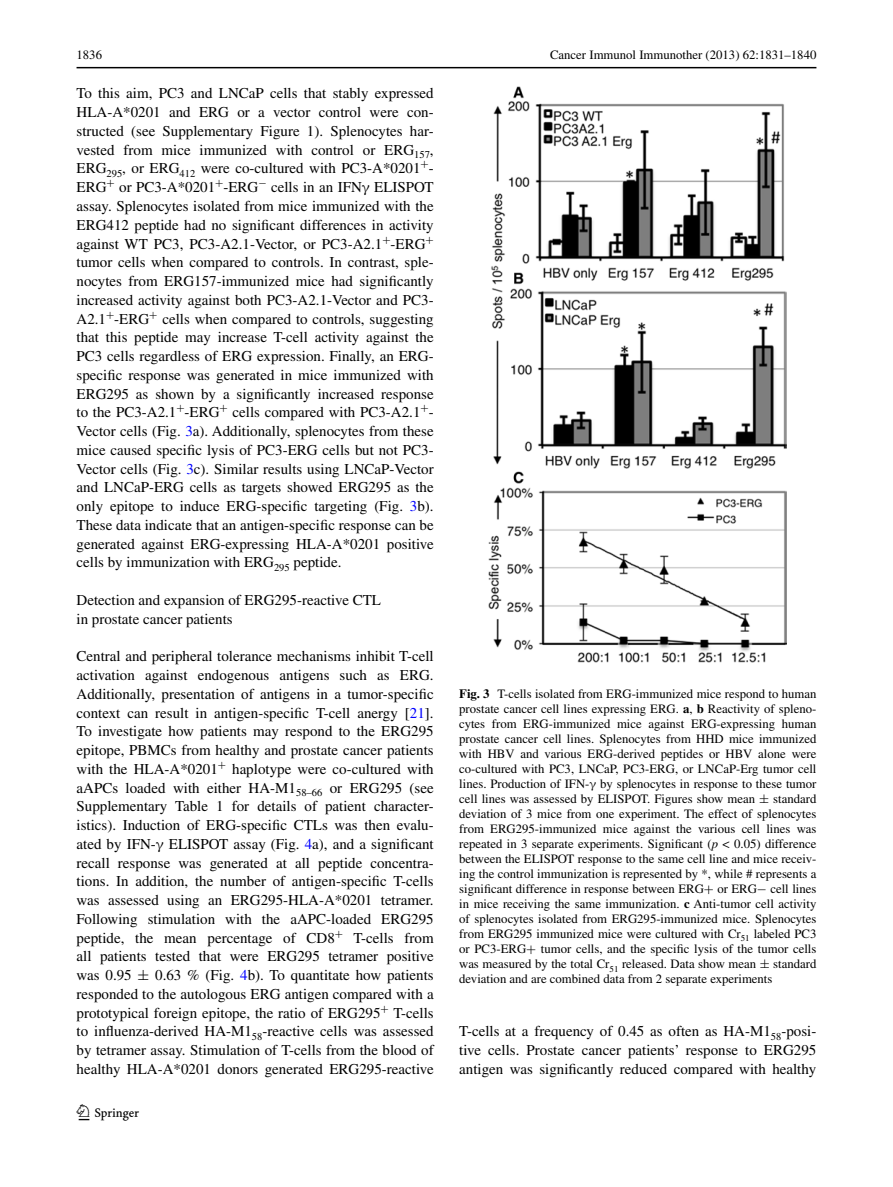
<style>
.page{position:relative;width:893px;height:1187px;background:#fff}
.page>*{position:absolute;margin:0;border:0;box-sizing:border-box;transform-origin:0 0}
.t1{font:22.5px "Springnew";color:#000}
.t2{font:15px/18.8px "Times";color:#000;text-align:justify}
.t3{font:12.75px/15px "Times";color:#000;text-align:justify}
.t4{font:10.5px "Times";color:#000}
.t5{font:10.5px "MTSY";color:#000}
.s1{font-family:"MTGU"}
.s2{color:#00f}
.s3{font-family:"MTSY"}
.s4{font-weight:700}
.s5{font-style:italic}
</style>
<div class="page">
<hr style="left:77px;top:67px;width:739px;height:1px;background:#000">
<img style="left:489px;top:87px;width:298px;height:575px">
<p class="t3" style="left:77px;top:48px;width:27px">1836</p>
<p class="t3" style="left:550px;top:48px;width:268px">Cancer Immunol Immunother (2013) 62:1831–1840</p>
<p class="t2" style="left:77px;top:84px;width:359px">To this aim, PC3 and LNCaP cells that stably expressed<br>HLA-A*0201 and ERG</p>
<p class="t2" style="left:77px;top:103px;width:359px;text-indent:161px">or a vector control were con&shy;structed (see Supplementary Figure 1). Splenocytes har&shy;vested from mice immunized with control or ERG</p>
<p class="t4" style="left:414px;top:149px;width:21px">157<sup>,</sup></p>
<p class="t2" style="left:77px;top:159px;width:11px">ERG</p>
<p class="t2" style="left:107px;top:159px;width:54px"><sub>295</sub>, or ERG</p>
<p class="t2" style="left:180px;top:159px;width:256px"><sub>412</sub> were co-cultured with PC3-A*0201<sup>+</sup>-</p>
<p class="t2" style="left:77px;top:178px;width:11px">ERG</p>
<p class="t2" style="left:107px;top:178px;width:133px"><sup>+</sup> or PC3-A*0201<sup>+</sup>-ERG</p>
<p class="t2" style="left:77px;top:178px;width:359px;text-indent:182px"><sup>−</sup> cells in an IFN<span class="s1">γ</span> ELISPOT assay. Splenocytes isolated from mice immunized with the ERG</p>
<p class="t2" style="left:77px;top:215px;width:359px;text-indent:30px">412 peptide had no significant differences in activity against WT PC3, PC3-A2.1-Vector, or PC3-A2.1<sup>+</sup>-ERG</p>
<p class="t5" style="left:426px;top:233px;width:10px">+</p>
<p class="t2" style="left:77px;top:253px;width:359px">tumor cells when compared to controls. In contrast, sple&shy;nocytes from ERG</p>
<p class="t2" style="left:77px;top:271px;width:359px;text-indent:118px">157-immunized mice had significantly increased activity against both PC3-A2.1-Vector and PC3- A2.1<sup>+</sup>-ERG</p>
<p class="t2" style="left:77px;top:309px;width:359px;text-indent:73px"><sup>+</sup> cells when compared to controls, suggesting that this peptide may increase T-cell activity against the PC3 cells regardless of ERG</p>
<p class="t2" style="left:257px;top:346px;width:153px">expression. Finally, an ERG</p>
<p class="t2" style="left:77px;top:346px;width:359px;text-indent:352px">- specific response was generated in mice immunized with ERG</p>
<p class="t2" style="left:77px;top:384px;width:359px;text-indent:30px">295 as shown by a significantly increased response to the PC3-A2.1<sup>+</sup>-ERG</p>
<p class="t2" style="left:77px;top:403px;width:359px;text-indent:143px"><sup>+</sup> cells compared with PC3-A2.1<sup>+</sup>- Vector cells (Fig. <span class="s2">3</span>a). Additionally, splenocytes from these mice caused specific lysis of PC3-ERG</p>
<p class="t2" style="left:77px;top:440px;width:359px;text-indent:246px">cells but not PC3- Vector cells (Fig. <span class="s2">3</span>c). Similar results using LNCaP-Vector and LNCaP-ERG</p>
<p class="t2" style="left:190px;top:478px;width:160px">cells as targets showed ERG</p>
<p class="t2" style="left:369px;top:478px;width:67px">295 as the</p>
<p class="t2" style="left:77px;top:496px;width:161px">only epitope to induce ERG</p>
<p class="t2" style="left:77px;top:496px;width:359px;text-indent:180px">-specific targeting (Fig. <span class="s2">3</span>b).<br>These data indicate that an antigen-specific response can be generated against ERG</p>
<p class="t2" style="left:77px;top:534px;width:359px;text-indent:144px">-expressing HLA-A*0201 positive cells by immunization with ERG</p>
<p class="t2" style="left:274px;top:553px;width:69px"><sub>295</sub> peptide.</p>
<p class="t2" style="left:77px;top:590px;width:174px">Detection and expansion of ERG</p>
<p class="t2" style="left:275px;top:590px;width:99px">295‑reactive CTL</p>
<p class="t2" style="left:77px;top:609px;width:158px">in prostate cancer patients</p>
<p class="t2" style="left:77px;top:646px;width:359px">Central and peripheral tolerance mechanisms inhibit T-cell activation against endogenous antigens such as ERG</p>
<p class="t2" style="left:77px;top:665px;width:359px;text-indent:353px">.<br>Additionally, presentation of antigens in a tumor-specific context can result in antigen-specific T-cell anergy [<span class="s2">21</span>].<br>To investigate how patients may respond to the ERG</p>
<p class="t2" style="left:77px;top:721px;width:359px;text-indent:335px">295 epitope, PBMCs from healthy and prostate cancer patients with the HLA-A*0201<sup>+</sup> haplotype were co-cultured with aAPCs loaded with either HA-M1<sub>58–66</sub> or ERG</p>
<p class="t2" style="left:77px;top:778px;width:359px;text-indent:303px">295 (see Supplementary Table 1 for details of patient character&shy;istics). Induction of ERG</p>
<p class="t2" style="left:77px;top:815px;width:359px;text-indent:160px">-specific CTLs was then evalu&shy;ated by IFN-<span class="s1">γ</span> ELISPOT assay (Fig. <span class="s2">4</span>a), and a significant recall response was generated at all peptide concentra&shy;tions. In addition, the number of antigen-specific T-cells was assessed using an ERG</p>
<p class="t2" style="left:77px;top:890px;width:359px;text-indent:184px">295-HLA-A*0201 tetramer.<br>Following stimulation with the aAPC-loaded ERG</p>
<p class="t2" style="left:77px;top:909px;width:359px;text-indent:335px">295 peptide, the mean percentage of CD8<sup>+</sup> T-cells from all patients tested that were ERG</p>
<p class="t2" style="left:77px;top:946px;width:359px;text-indent:221px">295 tetramer positive was 0.95 <span class="s3">±</span> 0.63 % (Fig. <span class="s2">4</span>b). To quantitate how patients responded to the autologous ERG</p>
<p class="t2" style="left:77px;top:984px;width:359px;text-indent:208px">antigen compared with a prototypical foreign epitope, the ratio of ERG</p>
<p class="t2" style="left:77px;top:1003px;width:359px;text-indent:282px">295<sup>+</sup> T-cells to influenza-derived HA-M1<sub>58</sub>-reactive cells was assessed by tetramer assay. Stimulation of T-cells from the blood of healthy HLA-A*0201 donors generated ERG</p>
<p class="t2" style="left:359px;top:1059px;width:76px">295-reactive</p>
<h1 class="t1" style="left:79px;top:1104px;width:62px">1 3</h1>
<p class="t3" style="left:459px;top:686px;width:157px"><span class="s4">Fig. 3</span> T-cells isolated from ERG</p>
<p class="t3" style="left:459px;top:686px;width:359px;text-indent:172px">-immunized mice respond to human prostate cancer cell lines expressing ERG</p>
<p class="t3" style="left:676px;top:701px;width:142px">. <span class="s4">a</span>, <span class="s4">b</span> Reactivity of spleno-</p>
<p class="t3" style="left:459px;top:716px;width:359px;text-indent:257px">-expressing human prostate cancer cell lines. Splenocytes from HHD mice immunized with HBV and various ERG</p>
<p class="t3" style="left:459px;top:716px;width:74px">cytes from ERG</p>
<p class="t3" style="left:549px;top:716px;width:152px">-immunized mice against ERG</p>
<p class="t3" style="left:459px;top:746px;width:359px;text-indent:154px">-derived peptides or HBV alone were co-cultured with PC3, LNCaP, PC3-ERG</p>
<p class="t3" style="left:459px;top:761px;width:359px;text-indent:216px">, or LNCaP-Erg tumor cell lines. Production of IFN-<span class="s1">γ</span> by splenocytes in response to these tumor cell lines was assessed by ELISPOT. Figures show mean <span class="s3">±</span> standard deviation of 3 mice from one experiment. The effect of splenocytes from ERG</p>
<p class="t3" style="left:459px;top:821px;width:359px;text-indent:57px">295-immunized mice against the various cell lines was repeated in 3 separate experiments. Significant (<span class="s5">p</span> &lt; 0.05) difference between the ELISPOT response to the same cell line and mice receiv&shy;ing the control immunization is represented by *, while # represents a significant difference in response between ERG</p>
<p class="t3" style="left:459px;top:881px;width:359px;text-indent:298px"><span class="s3">−</span> cell lines in mice receiving the same immunization. <span class="s4">c</span> Anti-tumor cell activity of splenocytes isolated from ERG</p>
<p class="t3" style="left:704px;top:881px;width:37px"><span class="s3">+</span> or ERG</p>
<p class="t3" style="left:637px;top:911px;width:181px">295-immunized mice. Splenocytes</p>
<p class="t3" style="left:459px;top:926px;width:39px">from ERG</p>
<p class="t3" style="left:513px;top:926px;width:304px">295 immunized mice were cultured with Cr<sub>51</sub> labeled PC3</p>
<p class="t3" style="left:459px;top:941px;width:51px">or PC3-ERG</p>
<p class="t3" style="left:459px;top:941px;width:359px;text-indent:67px"><span class="s3">+</span> tumor cells, and the specific lysis of the tumor cells was measured by the total Cr<sub>51</sub> released. Data show mean <span class="s3">±</span> standard deviation and are combined data from 2 separate experiments</p>
<p class="t2" style="left:459px;top:1021px;width:359px">T-cells at a frequency of 0.45 as often as HA-M1<sub>58</sub>-posi&shy;tive cells. Prostate cancer patients’ response to ERG</p>
<p class="t2" style="left:459px;top:1040px;width:359px;text-align:right">295<br>antigen was significantly reduced compared with healthy</p>
</div>
